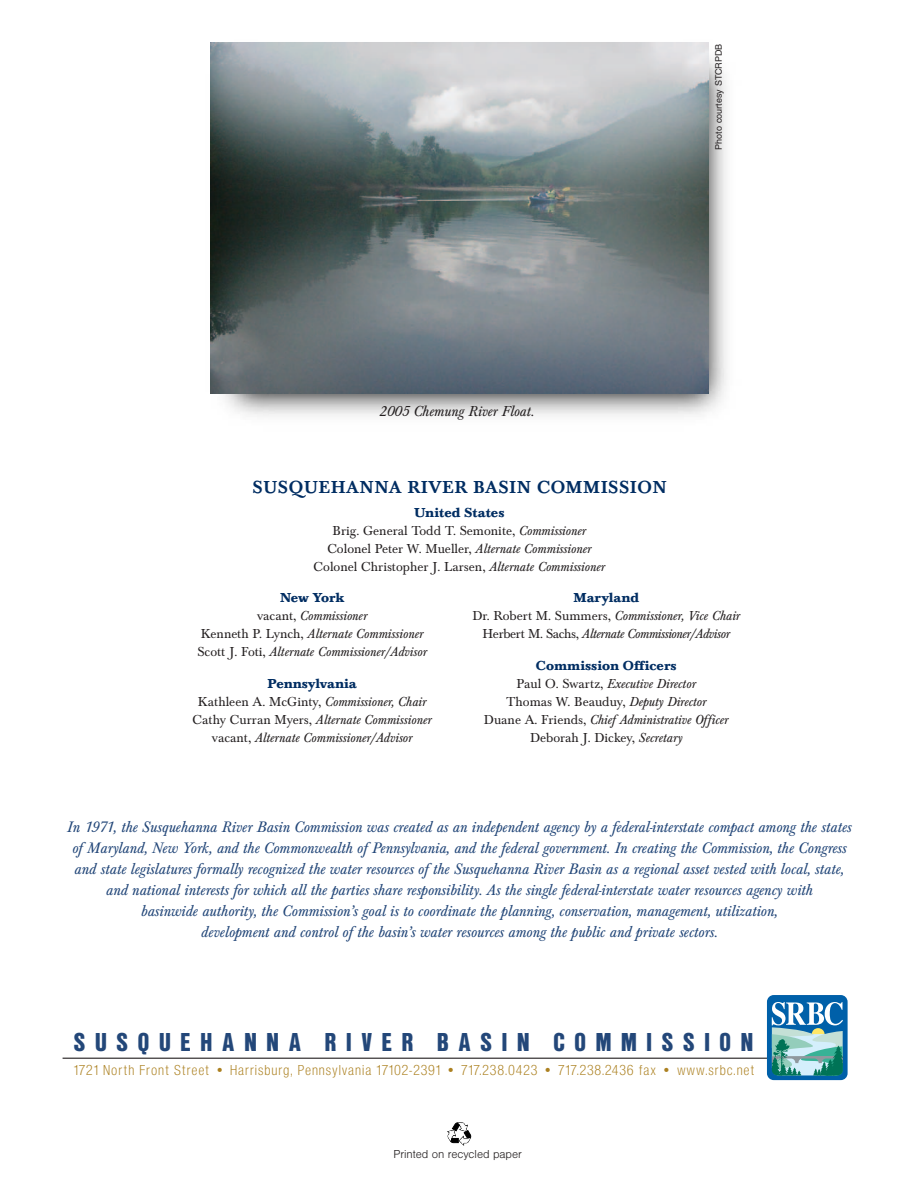
<style>
.page{position:relative;width:918px;height:1188px;background:#fff}
.page>*{position:absolute;margin:0;border:0;box-sizing:border-box;transform-origin:0 0}
.t1{font:27px "Nimbus San P Blac Cond";letter-spacing:.385em;color:#234779}
.t2{font:500 18px "Baskerville T";letter-spacing:.025em;color:#002d62}
.t3{font:italic 15.75px/21px "Baskerville T";color:#234779;text-align:center}
.t4{font:15px "Nimbus San P Ligh Cond";letter-spacing:.105em;color:#ac8121}
.t5{font:italic 15px "Baskerville T";color:#231f20}
.t6{font:italic 13.5px/18px "Baskerville T";color:#231f20;text-align:center}
.t7{font:13.5px/18px "Baskerville T";color:#231f20;text-align:center}
.t8{font:italic 13.5px/18px "Baskerville T";letter-spacing:-.025em;color:#231f20;text-align:center}
.t9{font:12px "Nimbus San D Ligh";color:#231f20}
.t10{font:9px "Helvetica";color:#231f20}
.s1{font-weight:700;color:#002d62}
.s2{font-style:italic}
.s3{font-weight:700;font-style:normal;color:#002d62}
.s4{font-style:normal}
</style>
<div class="page">
<img style="left:210px;top:57px;width:517px;height:359px">
<hr style="left:63px;top:1058px;width:706px;height:1px;background:#231f20">
<div style="left:767px;top:995px;width:81px;height:85px;background:#0060a9;border-radius:7px"></div>
<svg style="left:772px;top:1002px;width:71px;height:74px"></svg>
<svg style="left:447px;top:1122px;width:24px;height:24px"></svg>
<img style="left:210px;top:42px;width:499px;height:351px">
<p class="t10" style="left:715px;top:150px;width:108px;rotate:-90deg">Photo courtesy STCRPDB</p>
<p class="t5" style="left:380px;top:405px;width:156px">2005 Chemung River Float.</p>
<p class="t2" style="left:252px;top:480px;width:416px">SUSQUEHANNA RIVER BASIN COMMISSION</p>
<p class="t7" style="left:314px;top:505px;width:293px"><span class="s1">United States<br></span>Brig. General Todd T. Semonite, <span class="s2">Commissioner </span>Colonel Peter W. Mueller, <span class="s2">Alternate Commissioner </span>Colonel Christopher J. Larsen, <span class="s2">Alternate Commissioner</span></p>
<p class="t6" style="left:197px;top:590px;width:231px"><span class="s3">New York<br></span><span class="s4">vacant,</span> Commissioner<br><span class="s4">Kenneth P. Lynch,</span> Alternate Commissioner<br><span class="s4">Scott J. Foti,</span> Alternate Commissioner/Advisor</p>
<p class="t6" style="left:193px;top:676px;width:241px"><span class="s3">Pennsylvania<br></span><span class="s4">Kathleen A. McGinty,</span> Commissioner, Chair <span class="s4">Cathy Curran Myers,</span> Alternate Commissioner <span class="s4">vacant,</span> Alternate Commissioner/Advisor</p>
<p class="t8" style="left:472px;top:590px;width:269px"><span class="s3">Maryland<br></span><span class="s4">Dr. Robert M. Summers,</span> Commissioner, Vice Chair<br><span class="s4">Herbert M. Sachs,</span> Alternate Commissioner/Advisor</p>
<p class="t6" style="left:484px;top:658px;width:246px"><span class="s3">Commission Officers<br></span><span class="s4">Paul O. Swartz,</span> Executive Director<br><span class="s4">Thomas W. Beauduy,</span> Deputy Director<br><span class="s4">Duane A. Friends,</span> Chief Administrative Officer <span class="s4">Deborah J. Dickey,</span> Secretary</p>
<p class="t3" style="left:67px;top:818px;width:786px">In 1971, the Susquehanna River Basin Commission was created as an independent agency by a federal-interstate compact among the states of Maryland, New York, and the Commonwealth of Pennsylvania, and the federal government. In creating the Commission, the Congress and state legislatures formally recognized the water resources of the Susquehanna River Basin as a regional asset vested with local, state, and national interests for which all the parties share responsibility. As the single federal-interstate water resources agency with<br>basinwide authority, the Commission’s goal is to coordinate the planning, conservation, management, utilization,<br>development and control of the basin’s water resources among the public and private sectors.</p>
<h1 class="t1" style="left:74px;top:1033px;width:680px">SUSQUEHANNA RIVER BASIN COMMISSION</h1>
<p class="t4" style="left:74px;top:1065px;width:681px">1721 North Front Street • Harrisburg, Pennsylvania 17102-2391 • 717.238.0423 • 717.238.2436 fax • www.srbc.net</p>
<p class="t9" style="left:393px;top:1150px;width:130px">Printed on recycled paper</p>
</div>
